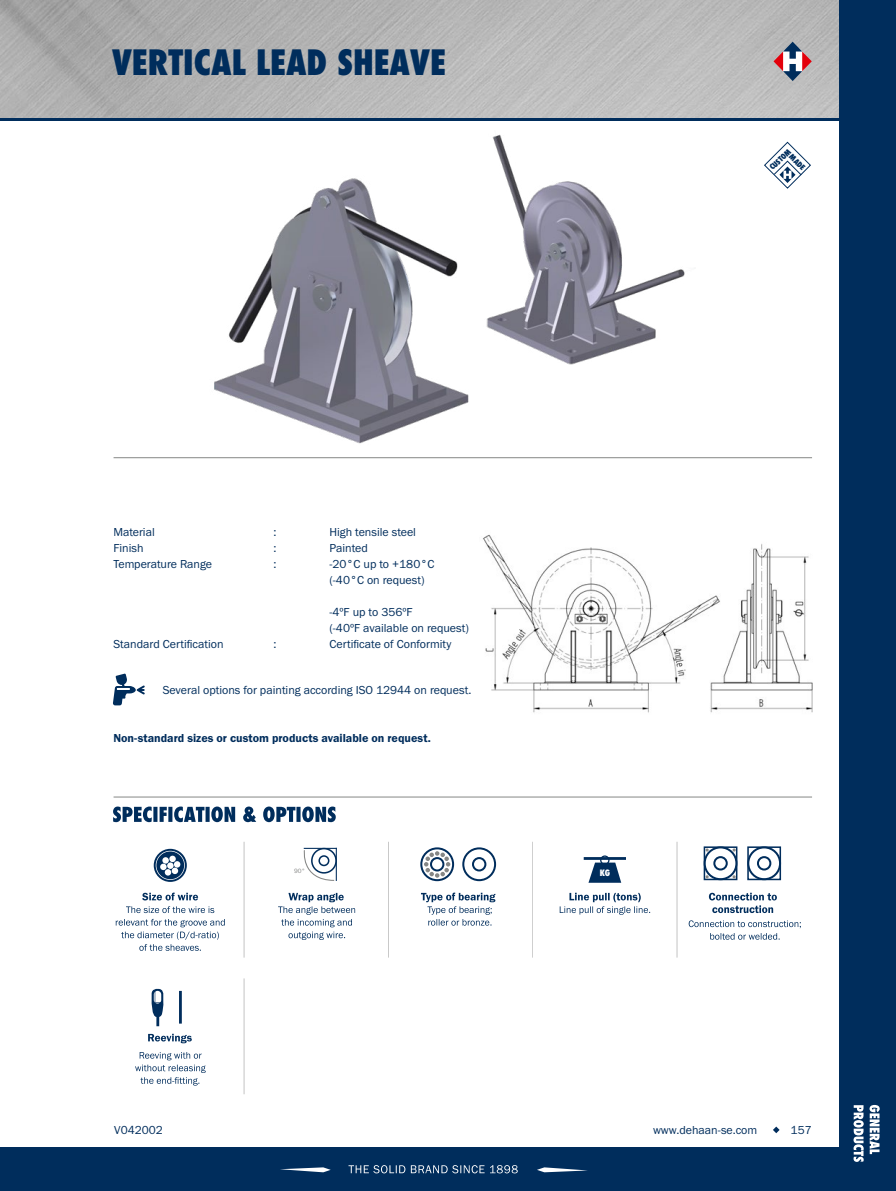
<style>
.page{position:relative;width:896px;height:1191px;background:#fff}
.page>*{position:absolute;margin:0;border:0;box-sizing:border-box;transform-origin:0 0}
.t1{font:800 condensed 34px "Futura";color:#002d5c}
.t2{font:12px/16px "Franklin Gothic URW Boo";color:#002d5c}
.t3{font:12px "Franklin Gothic URW Dem";color:#002d5c}
.t4{font:800 condensed 8.6px "Futura";color:#fff}
.t5{font:800 condensed 7.4px "Futura";color:#002d5c}
.t6{font:6.4px "Franklin Gothic URW Boo";color:#868786}
</style>
<div class="page">
<div style="left:0;top:1146px;width:896px;height:45px;background:#002d5c"></div>
<img style="left:0;top:0;width:839px;height:118px">
<hr style="left:0;top:118px;width:896px;height:3px;background:#002d5c">
<svg style="left:773px;top:42px;width:39px;height:39px"></svg>
<svg style="left:280px;top:1167px;width:51px;height:5px"></svg>
<svg style="left:537px;top:1167px;width:51px;height:5px"></svg>
<hr style="left:114px;top:457px;width:698px;height:1px;background:#868786">
<hr style="left:114px;top:796px;width:698px;height:1px;background:#868786">
<hr style="left:388px;top:841px;width:1px;height:116px;background:#868786">
<hr style="left:244px;top:841px;width:1px;height:116px;background:#868786">
<hr style="left:244px;top:978px;width:1px;height:116px;background:#868786">
<hr style="left:532px;top:841px;width:1px;height:116px;background:#868786">
<hr style="left:676px;top:841px;width:1px;height:116px;background:#868786">
<div style="left:157px;top:852px;width:26px;height:26px;background:#002d5c;border-radius:50%"></div>
<div style="left:156px;top:851px;width:28px;height:28px;border:2px solid #002d5c;border-radius:50%"></div>
<div style="left:162px;top:857px;width:7px;height:6px;background:#fff;border-radius:50%"></div>
<div style="left:169px;top:855px;width:7px;height:7px;background:#fff;border-radius:50%"></div>
<svg style="left:165px;top:861px;width:15px;height:14px"></svg>
<div style="left:160px;top:863px;width:7px;height:7px;background:#fff;border-radius:50%"></div>
<div style="left:154px;top:849px;width:33px;height:33px;border:2px solid #002d5c;border-radius:50%"></div>
<div style="left:420px;top:847px;width:34px;height:34px;border:2px solid #002d5c;border-radius:50%"></div>
<svg style="left:424px;top:851px;width:26px;height:26px"></svg>
<div style="left:462px;top:847px;width:34px;height:34px;border:2px solid #002d5c;border-radius:50%"></div>
<div style="left:472px;top:857px;width:14px;height:14px;border:2px solid #002d5c;border-radius:50%"></div>
<svg style="left:588px;top:862px;width:33px;height:20px"></svg>
<div style="left:600px;top:855px;width:9px;height:10px;border:1px solid #002d5c;border-radius:50%"></div>
<hr style="left:584px;top:857px;width:42px;height:3px;background:#002d5c">
<div style="left:757px;top:856px;width:14px;height:14px;border:2px solid #002d5c;border-radius:50%"></div>
<div style="left:747px;top:846px;width:34px;height:34px;border:2px solid #002d5c"></div>
<div style="left:713px;top:856px;width:15px;height:14px;border:2px solid #002d5c;border-radius:50%"></div>
<div style="left:703px;top:846px;width:34px;height:34px;border:2px solid #002d5c"></div>
<svg style="left:152px;top:989px;width:12px;height:28px"></svg>
<hr style="left:179px;top:991px;width:3px;height:32px;background:#002d5c">
<hr style="left:156px;top:1012px;width:3px;height:14px;background:#002d5c">
<img style="left:214px;top:178px;width:255px;height:266px">
<img style="left:486px;top:134px;width:199px;height:231px">
<img style="left:483px;top:534px;width:330px;height:179px">
<div style="left:311px;top:848px;width:26px;height:25px;border:2px solid #002d5c;border-radius:50%"></div>
<hr style="left:304px;top:848px;width:33px;height:1px;background:#002d5c">
<hr style="left:336px;top:848px;width:1px;height:33px;background:#002d5c">
<svg style="left:303px;top:849px;width:32px;height:32px"></svg>
<svg style="left:113px;top:673px;width:32px;height:32px"></svg>
<svg style="left:773px;top:1126px;width:6px;height:7px"></svg>
<svg style="left:348px;top:1165px;width:170px;height:8px"></svg>
<svg style="left:764px;top:141px;width:47px;height:48px"></svg>
<svg style="left:113px;top:806px;width:223px;height:16px"></svg>
<svg style="left:116px;top:919px;width:109px;height:32px"></svg>
<svg style="left:126px;top:906px;width:88px;height:7px"></svg>
<svg style="left:142px;top:892px;width:56px;height:8px"></svg>
<svg style="left:278px;top:893px;width:77px;height:47px"></svg>
<svg style="left:421px;top:892px;width:74px;height:33px"></svg>
<svg style="left:560px;top:892px;width:90px;height:22px"></svg>
<svg style="left:709px;top:892px;width:68px;height:21px"></svg>
<svg style="left:688px;top:920px;width:113px;height:19px"></svg>
<svg style="left:148px;top:1033px;width:44px;height:10px"></svg>
<svg style="left:135px;top:1052px;width:71px;height:33px"></svg>
<div style="left:839px;top:0;width:57px;height:1191px;background:#002d5c"></div>
<svg style="left:853px;top:1105px;width:10px;height:56px"></svg>
<svg style="left:869px;top:1105px;width:10px;height:49px"></svg>
<h1 class="t1" style="left:112px;top:39px;width:335px">VERTICAL LEAD SHEAVE</h1>
<p class="t2" style="left:113px;top:523px;width:43px">Material</p>
<p class="t2" style="left:273px;top:523px;width:4px">:</p>
<p class="t2" style="left:329px;top:523px;width:88px">High tensile steel</p>
<p class="t2" style="left:113px;top:539px;width:32px">Finish</p>
<p class="t2" style="left:273px;top:539px;width:4px">:</p>
<p class="t2" style="left:329px;top:539px;width:40px">Painted</p>
<p class="t2" style="left:113px;top:555px;width:100px">Temperature Range</p>
<p class="t2" style="left:273px;top:555px;width:4px">:</p>
<p class="t2" style="left:329px;top:555px;width:106px">-20°C up to +180°C (-40°C on request)</p>
<p class="t2" style="left:329px;top:603px;width:141px">-4ºF up to 356ºF<br>(-40ºF available on request)</p>
<p class="t2" style="left:113px;top:635px;width:112px">Standard Certification</p>
<p class="t2" style="left:273px;top:635px;width:4px">:</p>
<p class="t2" style="left:329px;top:635px;width:123px">Certificate of Conformity</p>
<p class="t2" style="left:163px;top:681px;width:310px">Several options for painting according ISO 12944 on request.</p>
<p class="t3" style="left:113px;top:730px;width:319px">Non-standard sizes or custom products available on request.</p>
<p class="t6" style="left:294px;top:867px;width:13px">90°</p>
<p class="t4" style="left:600px;top:867px;width:12px">KG</p>
<p class="t5" style="left:767px;top:165px;width:28px;rotate:-44deg">CUSTOM</p>
<p class="t5" style="left:794px;top:152px;width:20px;rotate:45deg">MADE</p>
<p class="t2" style="left:114px;top:1121px;width:50px">V042002</p>
<p class="t2" style="left:653px;top:1121px;width:106px">www.dehaan-se.com</p>
<p class="t2" style="left:790px;top:1121px;width:23px">157</p>
</div>
